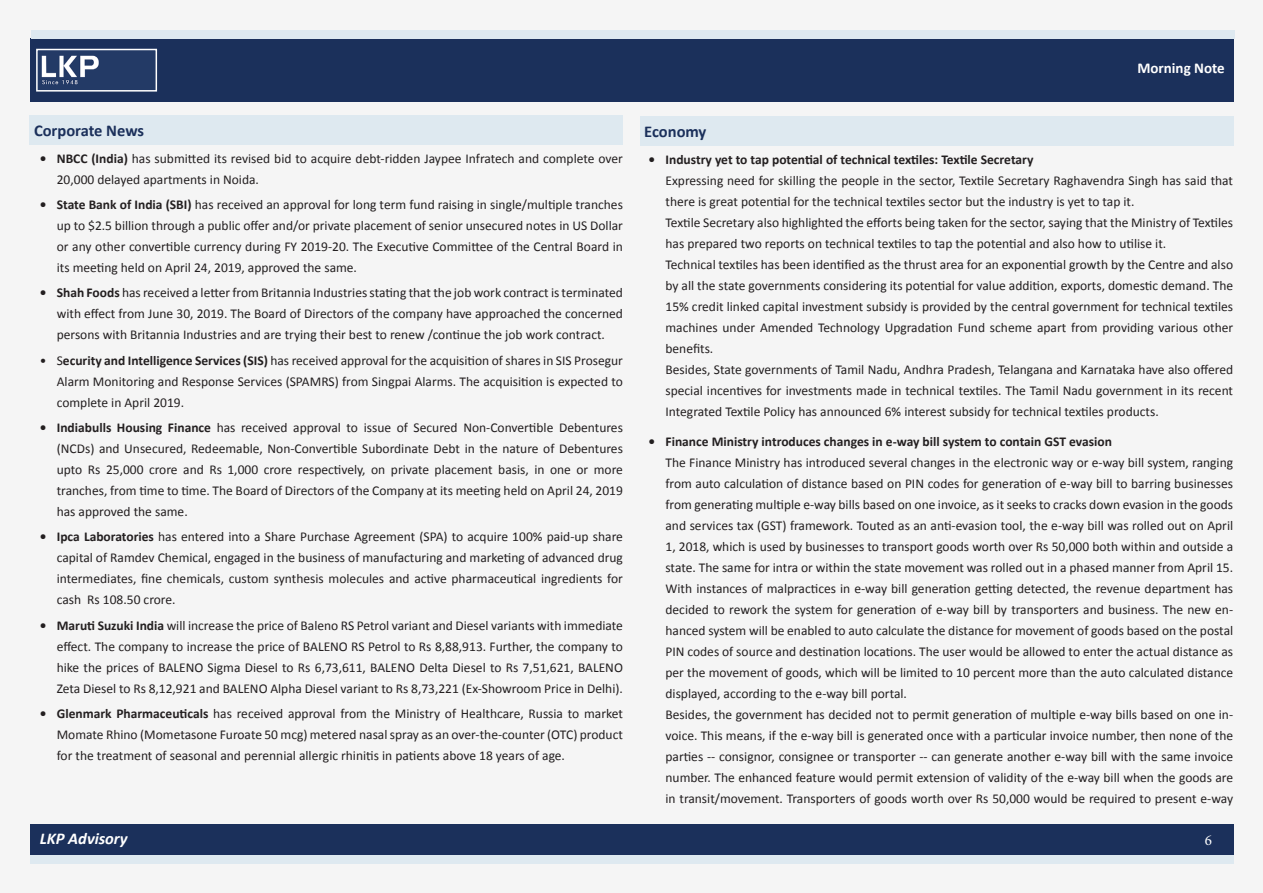
<style>
.page{position:relative;width:1263px;height:893px;background:#f5f5f5}
.page>*{position:absolute;margin:0;border:0;box-sizing:border-box;transform-origin:0 0}
.t1{font:700 16.5px "Calibri";color:#1b305b}
.t2{font:italic 700 16.5px "Calibri";color:#fff}
.t3{font:700 15px "Calibri";color:#fff}
.t4{font:15px "Minion Pro";color:#fff}
.Eco_text{font:13.5px/21px "Calibri";color:#231f20;text-align:justify}
.t5{font:700 13.5px "Calibri";color:#231f20}
.s1{font-weight:700}
</style>
<div class="page">
<div style="left:30px;top:38px;width:1203px;height:64px;background:#1b305b"></div>
<div style="left:31px;top:30px;width:1203px;height:8px;background:#dee9f0"></div>
<div style="left:30px;top:855px;width:1203px;height:8px;background:#dee9f0"></div>
<div style="left:30px;top:825px;width:1203px;height:30px;background:#1b305b"></div>
<img style="left:39px;top:52px;width:115px;height:37px">
<div style="left:36px;top:49px;width:121px;height:43px;border:2px solid #fff"></div>
<div style="left:30px;top:115px;width:593px;height:29px;background:#dee9f0"></div>
<div style="left:640px;top:116px;width:593px;height:29px;background:#dee9f0"></div>
<p class="t1" style="left:34px;top:120px;width:112px">Corporate News</p>
<p class="Eco_text" style="left:57px;top:148px;width:568px;text-indent:-17px"><span class="s1">• NBCC (India)</span> has submitted its revised bid to acquire debt-ridden Jaypee Infratech and complete over<br>20,000 delayed apartments in Noida.</p>
<p class="Eco_text" style="left:57px;top:194px;width:568px;text-indent:-17px"><span class="s1">• State Bank of India (SBI)</span> has received an approval for long term fund raising in single/multiple tranches up to $2.5 billion through a public offer and/or private placement of senior unsecured notes in US Dollar or any other convertible currency during FY 2019-20. The Executive Committee of the Central Board in its meeting held on April 24, 2019, approved the same.</p>
<p class="Eco_text" style="left:57px;top:283px;width:568px;text-indent:-17px"><span class="s1">• Shah Foods</span> has received a letter from Britannia Industries stating that the job work contract is terminated with effect from June 30, 2019. The Board of Directors of the company have approached the concerned persons with Britannia Industries and are trying their best to renew /continue the job work contract.</p>
<p class="Eco_text" style="left:57px;top:350px;width:568px;text-indent:-17px">• S<span class="s1">ecurity and Intelligence Services (SIS)</span> has received approval for the acquisition of shares in SIS Prosegur Alarm Monitoring and Response Services (SPAMRS) from Singpai Alarms. The acquisition is expected to complete in April 2019.</p>
<p class="Eco_text" style="left:57px;top:417px;width:568px;text-indent:-17px"><span class="s1">• Indiabulls Housing Finance</span> has received approval to issue of Secured Non-Convertible Debentures (NCDs) and Unsecured, Redeemable, Non-Convertible Subordinate Debt in the nature of Debentures upto Rs 25,000 crore and Rs 1,000 crore respectively, on private placement basis, in one or more tranches, from time to time. The Board of Directors of the Company at its meeting held on April 24, 2019 has approved the same.</p>
<p class="Eco_text" style="left:57px;top:526px;width:568px;text-indent:-17px"><span class="s1">• Ipca Laboratories</span> has entered into a Share Purchase Agreement (SPA) to acquire 100% paid-up share capital of Ramdev Chemical, engaged in the business of manufacturing and marketing of advanced drug intermediates, fine chemicals, custom synthesis molecules and active pharmaceutical ingredients for cash Rs 108.50 crore.</p>
<p class="Eco_text" style="left:57px;top:615px;width:568px;text-indent:-17px"><span class="s1">• Maruti Suzuki India</span> will increase the price of Baleno RS Petrol variant and Diesel variants with immediate effect. The company to increase the price of BALENO RS Petrol to Rs 8,88,913. Further, the company to hike the prices of BALENO Sigma Diesel to Rs 6,73,611, BALENO Delta Diesel to Rs 7,51,621, BALENO Zeta Diesel to Rs 8,12,921 and BALENO Alpha Diesel variant to Rs 8,73,221 (Ex-Showroom Price in Delhi).</p>
<p class="Eco_text" style="left:57px;top:703px;width:568px;text-indent:-17px"><span class="s1">• Glenmark Pharmaceuticals</span> has received approval from the Ministry of Healthcare, Russia to market Momate Rhino (Mometasone Furoate 50 mcg) metered nasal spray as an over‐the‐counter (OTC) product for the treatment of seasonal and perennial allergic rhinitis in patients above 18 years of age.</p>
<p class="t1" style="left:644px;top:121px;width:64px">Economy</p>
<p class="t3" style="left:1137px;top:58px;width:89px">Morning Note</p>
<p class="t5" style="left:648px;top:151px;width:386px">• Industry yet to tap potential of technical textiles: Textile Secretary</p>
<p class="Eco_text" style="left:665px;top:170px;width:569px">Expressing need for skilling the people in the sector, Textile Secretary Raghavendra Singh has said that there is great potential for the technical textiles sector but the industry is yet to tap it.</p>
<p class="Eco_text" style="left:665px;top:212px;width:569px">Textile Secretary also highlighted the efforts being taken for the sector, saying that the Ministry of Textiles has prepared two reports on technical textiles to tap the potential and also how to utilise it.</p>
<p class="Eco_text" style="left:665px;top:254px;width:569px">Technical textiles has been identified as the thrust area for an exponential growth by the Centre and also by all the state governments considering its potential for value addition, exports, domestic demand. The 15% credit linked capital investment subsidy is provided by the central government for technical textiles machines under Amended Technology Upgradation Fund scheme apart from providing various other benefits.</p>
<p class="Eco_text" style="left:665px;top:359px;width:569px">Besides, State governments of Tamil Nadu, Andhra Pradesh, Telangana and Karnataka have also offered special incentives for investments made in technical textiles. The Tamil Nadu government in its recent Integrated Textile Policy has announced 6% interest subsidy for technical textiles products.</p>
<p class="t5" style="left:648px;top:432px;width:465px">• Finance Ministry introduces changes in e-way bill system to contain GST evasion</p>
<p class="Eco_text" style="left:665px;top:452px;width:569px">The Finance Ministry has introduced several changes in the electronic way or e-way bill system, ranging from auto calculation of distance based on PIN codes for generation of e-way bill to barring businesses from generating multiple e-way bills based on one invoice, as it seeks to cracks down evasion in the goods and services tax (GST) framework. Touted as an anti-evasion tool, the e-way bill was rolled out on April 1, 2018, which is used by businesses to transport goods worth over Rs 50,000 both within and outside a state. The same for intra or within the state movement was rolled out in a phased manner from April 15.</p>
<p class="Eco_text" style="left:665px;top:578px;width:569px">With instances of malpractices in e-way bill generation getting detected, the revenue department has decided to rework the system for generation of e-way bill by transporters and business. The new en&shy;hanced system will be enabled to auto calculate the distance for movement of goods based on the postal PIN codes of source and destination locations. The user would be allowed to enter the actual distance as per the movement of goods, which will be limited to 10 percent more than the auto calculated distance displayed, according to the e-way bill portal.</p>
<p class="Eco_text" style="left:665px;top:704px;width:569px">Besides, the government has decided not to permit generation of multiple e-way bills based on one in&shy;voice. This means, if the e-way bill is generated once with a particular invoice number, then none of the parties -- consignor, consignee or transporter -- can generate another e-way bill with the same invoice number. The enhanced feature would permit extension of validity of the e-way bill when the goods are in transit/movement. Transporters of goods worth over Rs 50,000 would be required to present e-way</p>
<p class="t2" style="left:40px;top:828px;width:89px">LKP Advisory</p>
<p class="t4" style="left:1205px;top:830px;width:9px">6</p>
</div>
